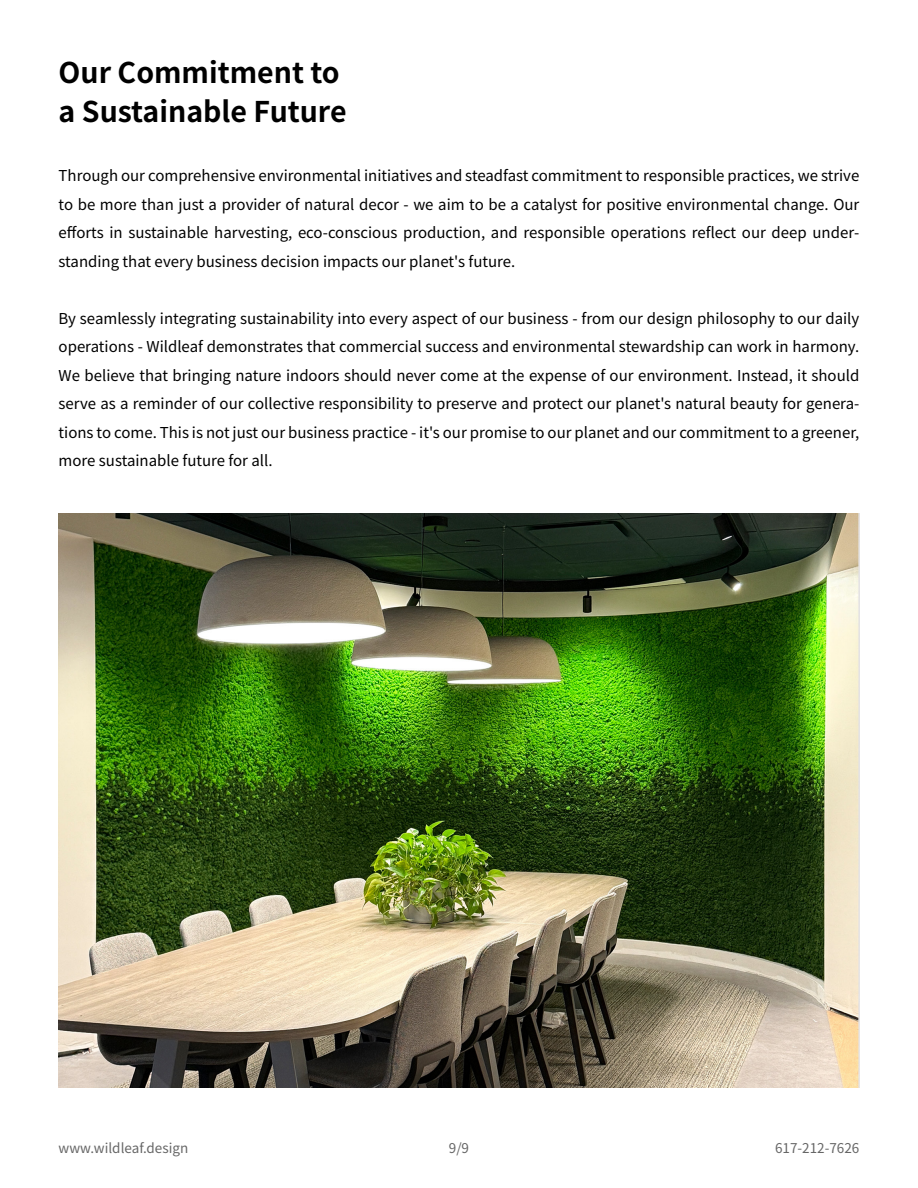
<style>
.page{position:relative;width:918px;height:1188px;background:#fff}
.page>*{position:absolute;margin:0;border:0;box-sizing:border-box;transform-origin:0 0}
.t1{font:700 28.5px/39px "Source Han Sans CN";color:#000}
.t2{font:15px/28.5px "Source Han Sans CN";color:#000;text-align:justify}
.t3{font:13.5px "Source Han Sans CN";color:#666}
</style>
<div class="page">
<img style="left:59px;top:514px;width:800px;height:573px">
<h1 class="t1" style="left:59px;top:54px;width:289px">Our Commitment to a Sustainable Future</h1>
<p class="t2" style="left:59px;top:162px;width:802px">Through our comprehensive environmental initiatives and steadfast commitment to responsible practices, we strive to be more than just a provider of natural decor - we aim to be a catalyst for positive environmental change. Our efforts in sustainable harvesting, eco-conscious production, and responsible operations reflect our deep under&shy;standing that every business decision impacts our planet's future.</p>
<p class="t2" style="left:59px;top:305px;width:802px">By seamlessly integrating sustainability into every aspect of our business - from our design philosophy to our daily operations - Wildleaf demonstrates that commercial success and environmental stewardship can work in harmony.<br>We believe that bringing nature indoors should never come at the expense of our environment. Instead, it should serve as a reminder of our collective responsibility to preserve and protect our planet's natural beauty for genera&shy;tions to come. This is not just our business practice - it's our promise to our planet and our commitment to a greener, more sustainable future for all.</p>
<p class="t3" style="left:59px;top:1140px;width:131px">www.wildleaf.design</p>
<p class="t3" style="left:449px;top:1140px;width:22px">9/9</p>
<p class="t3" style="left:775px;top:1140px;width:86px">617-212-7626</p>
</div>
